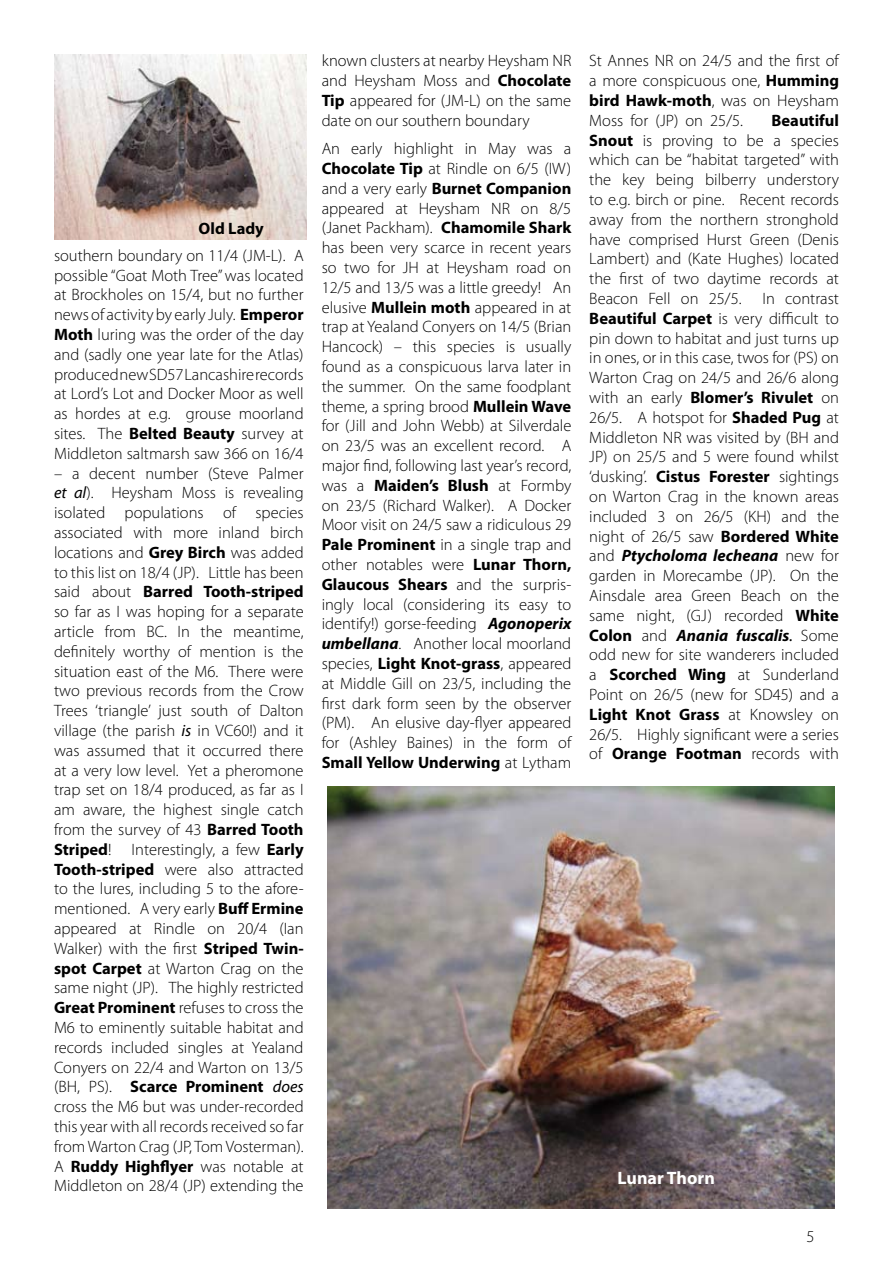
<style>
.page{position:relative;width:893px;height:1263px;background:#fff}
.page>*{position:absolute;margin:0;border:0;box-sizing:border-box;transform-origin:0 0}
.t1{font:700 18px "Myriad Pro";color:#fff}
.t2{font:300 16.5px/19.8px "Myriad Pro";color:#000;text-align:justify}
.t3{font:700 16.5px "Myriad Pro";color:#000}
.s1{font-weight:700}
.s2{font-weight:400;font-style:italic}
.s3{font-weight:700;font-style:italic}
</style>
<div class="page">
<img style="left:54px;top:54px;width:252px;height:186px">
<img style="left:327px;top:787px;width:507px;height:422px">
<p class="t3" style="left:199px;top:217px;width:67px">Old Lady</p>
<p class="t2" style="left:54px;top:245px;width:251px">southern boundary on 11/4 (JM-L). A possible “Goat Moth Tree” was located at Brockholes on 15/4, but no further news of activity by early July. <span class="s1">Emperor Moth</span> luring was the order of the day and (sadly one year late for the Atlas) produced new SD57 Lancashire records at Lord’s Lot and Docker Moor as well as hordes at e.g. grouse moorland sites. The <span class="s1">Belted Beauty</span> survey at Middleton saltmarsh saw 366 on 16/4</p>
<p class="t2" style="left:54px;top:463px;width:251px">– a decent number (Steve Palmer <span class="s2">et al</span>). Heysham Moss is revealing isolated populations of species associated with more inland birch locations and <span class="s1">Grey Birch</span> was added to this list on 18/4 (JP). Little has been said about <span class="s1">Barred Tooth-striped </span>so far as I was hoping for a separate article from BC. In the meantime, definitely worthy of mention is the situation east of the M6. There were two previous records from the Crow Trees ‘triangle’ just south of Dalton village (the parish <span class="s2">is</span> in VC60!) and it was assumed that it occurred there at a very low level. Yet a pheromone trap set on 18/4 produced, as far as I am aware, the highest single catch from the survey of 43 <span class="s1">Barred Tooth Striped</span>! Interestingly, a few <span class="s1">Early Tooth-striped</span> were also attracted to the lures, including 5 to the afore&shy;mentioned. A very early <span class="s1">Buff Ermine </span>appeared at Rindle on 20/4 (Ian Walker) with the first <span class="s1">Striped Twin&shy;spot Carpet</span> at Warton Crag on the same night (JP). The highly restricted <span class="s1">Great Prominent</span> refuses to cross the M6 to eminently suitable habitat and records included singles at Yealand Conyers on 22/4 and Warton on 13/5 (BH, PS). <span class="s1">Scarce Prominent</span> <span class="s2">does </span>cross the M6 but was under-recorded this year with all records received so far from Warton Crag (JP, Tom Vosterman).<br>A <span class="s1">Ruddy Highflyer</span> was notable at Middleton on 28/4 (JP) extending the</p>
<p class="t2" style="left:322px;top:51px;width:251px">known clusters at nearby Heysham NR and Heysham Moss and <span class="s1">Chocolate Tip</span> appeared for (JM-L) on the same date on our southern boundary</p>
<p class="t2" style="left:322px;top:139px;width:251px">An early highlight in May was a <span class="s1">Chocolate Tip</span> at Rindle on 6/5 (IW) and a very early <span class="s1">Burnet Companion </span>appeared at Heysham NR on 8/5 (Janet Packham). <span class="s1">Chamomile Shark </span>has been very scarce in recent years so two for JH at Heysham road on 12/5 and 13/5 was a little greedy! An elusive <span class="s1">Mullein moth</span> appeared in at trap at Yealand Conyers on 14/5 (Brian Hancock) – this species is usually found as a conspicuous larva later in the summer. On the same foodplant theme, a spring brood <span class="s1">Mullein Wave </span>for (Jill and John Webb) at Silverdale on 23/5 was an excellent record. A major find, following last year’s record, was a <span class="s1">Maiden’s Blush</span> at Formby on 23/5 (Richard Walker). A Docker Moor visit on 24/5 saw a ridiculous 29<br><span class="s1">Pale Prominent</span> in a single trap and other notables were <span class="s1">Lunar Thorn, Glaucous Shears</span> and the surpris&shy;ingly local (considering its easy to identify!) gorse-feeding <span class="s3">Agonoperix umbellana</span>. Another local moorland species, <span class="s1">Light Knot-grass</span>, appeared at Middle Gill on 23/5, including the first dark form seen by the observer (PM). An elusive day-flyer appeared for (Ashley Baines) in the form of <span class="s1">Small Yellow Underwing</span> at Lytham</p>
<p class="t2" style="left:589px;top:51px;width:251px">St Annes NR on 24/5 and the first of a more conspicuous one, <span class="s1">Humming bird Hawk-moth</span>, was on Heysham Moss for (JP) on 25/5.</p>
<p class="t2" style="left:589px;top:110px;width:251px;text-indent:182px"><span class="s1">Beautiful Snout</span> is proving to be a species which can be “habitat targeted” with the key being bilberry understory to e.g. birch or pine. Recent records away from the northern stronghold have comprised Hurst Green (Denis Lambert) and (Kate Hughes) located the first of two daytime records at Beacon Fell on 25/5.</p>
<p class="t2" style="left:589px;top:288px;width:251px;text-indent:173px">In contrast <span class="s1">Beautiful Carpet</span> is very difficult to pin down to habitat and just turns up in ones, or in this case, twos for (PS) on Warton Crag on 24/5 and 26/6 along with an early <span class="s1">Blomer’s Rivulet</span> on 26/5. A hotspot for <span class="s1">Shaded Pug</span> at Middleton NR was visited by (BH and JP) on 25/5 and 5 were found whilst ‘dusking’. <span class="s1">Cistus Forester</span> sightings on Warton Crag in the known areas included 3 on 26/5 (KH) and the night of 26/5 saw <span class="s1">Bordered White </span>and <span class="s3">Ptycholoma lecheana</span> new for garden in Morecambe (JP). On the Ainsdale area Green Beach on the same night, (GJ) recorded <span class="s1">White Colon</span> and <span class="s3">Anania fuscalis</span><span class="s2">.</span> Some odd new for site wanderers included a <span class="s1">Scorched Wing</span> at Sunderland Point on 26/5 (new for SD45) and a <span class="s1">Light Knot Grass</span> at Knowsley on 26/5. Highly significant were a series of <span class="s1">Orange Footman</span> records with</p>
<p class="t1" style="left:618px;top:1166px;width:99px">Lunar Thorn</p>
</div>
